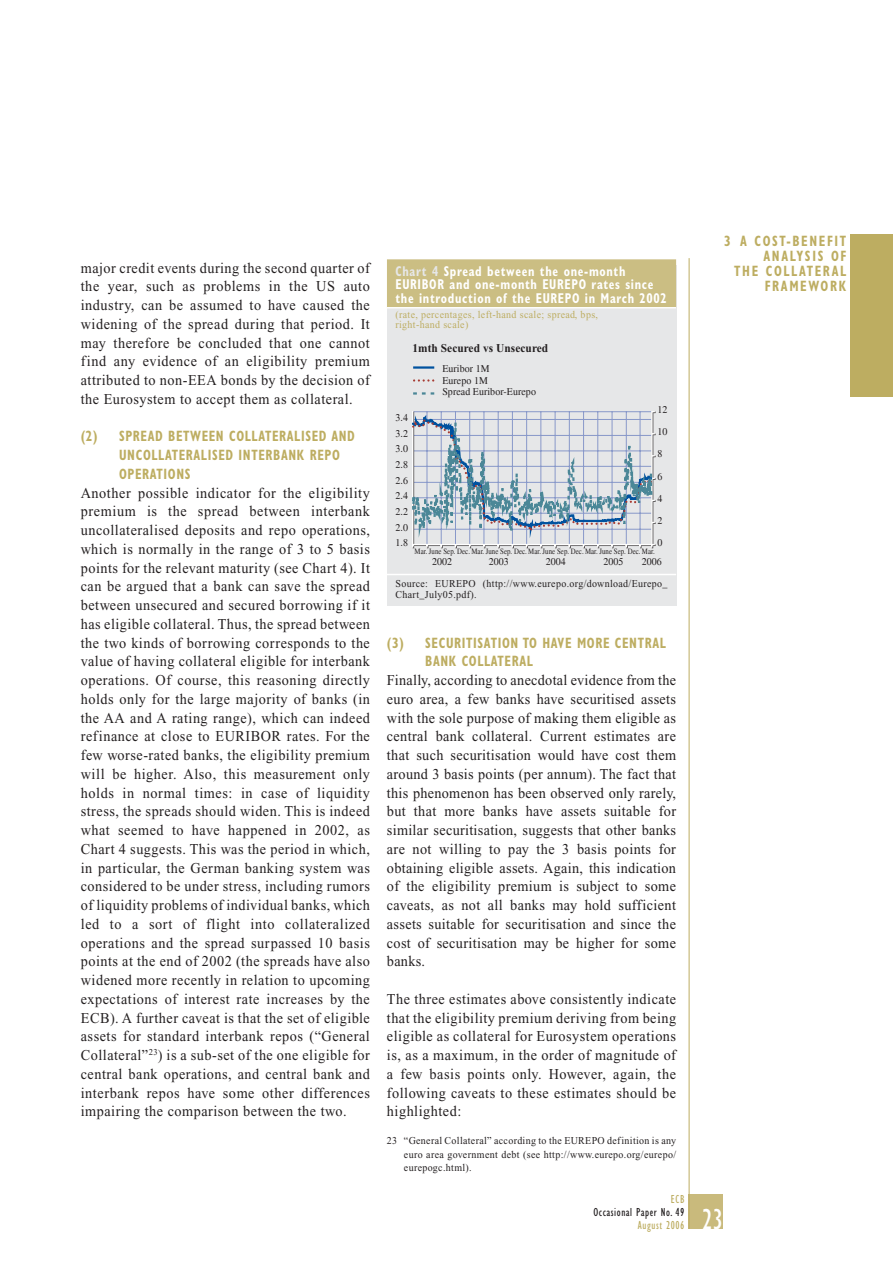
<style>
.page{position:relative;width:893px;height:1263px;background:#fff}
.page>*{position:absolute;margin:0;border:0;box-sizing:border-box;transform-origin:0 0}
.t1{font:condensed 30px "Gill Sans";color:#fff;scale:.95 1}
.t2{font:15px/18.8px "Times New Roman";letter-spacing:.035em;color:#231f20;text-align:justify;scale:.95 1}
.t3{font:700 condensed 15px/18.8px "Gill Sans";letter-spacing:.05em;color:#bdad61;scale:.85 1}
.t4{font:700 condensed 15px/15px "Gill Sans";letter-spacing:.13em;color:#bdad61;text-align:right;scale:.85 1}
.t5{font:700 condensed 14.25px/13.5px "Gill Sans";letter-spacing:.055em;color:#fff;scale:.85 1}
.t6{font:700 12px "Times New Roman";letter-spacing:.005em;color:#231f20;scale:.95 1}
.t7{font:condensed 12px "Gill Sans";letter-spacing:.05em;color:#231f20;scale:.95 1}
.t8{font:condensed 12px "Gill Sans";letter-spacing:.05em;color:#bdad61;scale:.95 1}
.t9{font:10.5px/13.5px "Times New Roman";letter-spacing:.035em;color:#231f20;scale:.95 1}
.t10{font:10.5px/12px "Times";letter-spacing:.005em;color:#231f20;scale:.95 1}
.t11{font:10.5px/10.5px "Times New Roman";letter-spacing:.035em;color:#bdad61;scale:.95 1}
.t12{font:8.25px "Times";letter-spacing:.005em;color:#231f20;scale:.83 1}
.s1{color:#e6e7e8}
</style>
<div class="page">
<div style="left:689px;top:1195px;width:34px;height:34px;background:#c9ba7c"></div>
<hr style="left:689px;top:258px;width:1px;height:971px;background:#bdad61">
<div style="left:850px;top:235px;width:43px;height:162px;background:#bdad61"></div>
<div style="left:387px;top:265px;width:289px;height:341px;background:#e6e7e8"></div>
<div style="left:387px;top:259px;width:289px;height:49px;background:#cbbe83"></div>
<hr style="left:387px;top:307px;width:289px;height:2px;background:#fff">
<hr style="left:387px;top:574px;width:289px;height:1px;background:#fff">
<svg style="left:411px;top:259px;width:243px;height:290px"></svg>
<hr style="left:413px;top:366px;width:21px;height:3px;background:#00529f">
<svg style="left:413px;top:392px;width:21px;height:3px"></svg>
<svg style="left:414px;top:379px;width:19px;height:3px"></svg>
<p class="t2" style="left:81px;top:260px;width:306px">major credit events during the second quarter of the year, such as problems in the US auto industry, can be assumed to have caused the widening of the spread during that period. It may therefore be concluded that one cannot find any evidence of an eligibility premium attributed to non-EEA bonds by the decision of the Eurosystem to accept them as collateral.</p>
<p class="t3" style="left:119px;top:428px;width:279px;text-indent:-38px">(2) SPREAD BETWEEN COLLATERALISED AND<br>UNCOLLATERALISED INTERBANK REPO<br>OPERATIONS</p>
<p class="t2" style="left:81px;top:485px;width:306px">Another possible indicator for the eligibility premium is the spread between interbank uncollateralised deposits and repo operations, which is normally in the range of 3 to 5 basis points for the relevant maturity (see Chart 4). It can be argued that a bank can save the spread between unsecured and secured borrowing if it has eligible collateral. Thus, the spread between the two kinds of borrowing corresponds to the value of having collateral eligible for interbank operations. Of course, this reasoning directly holds only for the large majority of banks (in the AA and A rating range), which can indeed refinance at close to EURIBOR rates. For the few worse-rated banks, the eligibility premium will be higher. Also, this measurement only holds in normal times: in case of liquidity stress, the spreads should widen. This is indeed what seemed to have happened in 2002, as Chart 4 suggests. This was the period in which, in particular, the German banking system was considered to be under stress, including rumors of liquidity problems of individual banks, which led to a sort of flight into collateralized operations and the spread surpassed 10 basis points at the end of 2002 (the spreads have also widened more recently in relation to upcoming expectations of interest rate increases by the ECB). A further caveat is that the set of eligible assets for standard interbank repos (“General Collateral”<sup>23</sup>) is a sub-set of the one eligible for central bank operations, and central bank and interbank repos have some other differences impairing the comparison between the two.</p>
<p class="t5" style="left:395px;top:266px;width:321px"><span class="s1">Chart 4</span> Spread between the one-month<br>EURIBOR and one-month EUREPO rates since the introduction of the EUREPO in March 2002</p>
<p class="t11" style="left:395px;top:310px;width:215px">(rate, percentages, left-hand scale; spread, bps, right-hand scale)</p>
<p class="t6" style="left:412px;top:344px;width:144px">1mth Secured vs Unsecured</p>
<p class="t10" style="left:442px;top:362px;width:100px">Euribor 1M<br>Eurepo 1M<br>Spread Euribor-Eurepo</p>
<p class="t10" style="left:395px;top:411px;width:15px">3.4</p>
<p class="t10" style="left:395px;top:427px;width:15px">3.2</p>
<p class="t10" style="left:395px;top:443px;width:15px">3.0</p>
<p class="t10" style="left:395px;top:458px;width:15px">2.8</p>
<p class="t10" style="left:395px;top:474px;width:15px">2.6</p>
<p class="t10" style="left:395px;top:490px;width:15px">2.4</p>
<p class="t10" style="left:395px;top:505px;width:15px">2.2</p>
<p class="t10" style="left:395px;top:521px;width:15px">2.0</p>
<p class="t10" style="left:395px;top:537px;width:15px">1.8</p>
<p class="t10" style="left:657px;top:404px;width:12px">12</p>
<p class="t10" style="left:657px;top:426px;width:12px">10</p>
<p class="t10" style="left:657px;top:448px;width:7px">8</p>
<p class="t10" style="left:657px;top:470px;width:7px">6</p>
<p class="t10" style="left:657px;top:492px;width:7px">4</p>
<p class="t10" style="left:657px;top:514px;width:7px">2</p>
<p class="t10" style="left:657px;top:537px;width:7px">0</p>
<p class="t12" style="left:415px;top:547px;width:291px">Mar. June Sep. Dec. Mar. June Sep. Dec. Mar. June Sep. Dec. Mar. June Sep. Dec. Mar.</p>
<p class="t10" style="left:432px;top:555px;width:23px">2002</p>
<p class="t10" style="left:489px;top:555px;width:23px">2003</p>
<p class="t10" style="left:546px;top:555px;width:23px">2004</p>
<p class="t10" style="left:604px;top:555px;width:23px">2005</p>
<p class="t10" style="left:642px;top:555px;width:23px">2006</p>
<p class="t9" style="left:395px;top:579px;width:288px;line-height:10.5px">Source: EUREPO (http://www.eurepo.org/download/Eurepo_<br>Chart_July05.pdf).</p>
<p class="t3" style="left:425px;top:635px;width:285px;text-indent:-38px">(3) SECURITISATION TO HAVE MORE CENTRAL<br>BANK COLLATERAL</p>
<p class="t2" style="left:387px;top:672px;width:306px">Finally, according to anecdotal evidence from the euro area, a few banks have securitised assets with the sole purpose of making them eligible as central bank collateral. Current estimates are that such securitisation would have cost them around 3 basis points (per annum). The fact that this phenomenon has been observed only rarely, but that more banks have assets suitable for similar securitisation, suggests that other banks are not willing to pay the 3 basis points for obtaining eligible assets. Again, this indication of the eligibility premium is subject to some caveats, as not all banks may hold sufficient assets suitable for securitisation and since the cost of securitisation may be higher for some banks.</p>
<p class="t2" style="left:387px;top:991px;width:306px">The three estimates above consistently indicate that the eligibility premium deriving from being eligible as collateral for Eurosystem operations is, as a maximum, in the order of magnitude of a few basis points only. However, again, the following caveats to these estimates should be highlighted:</p>
<p class="t9" style="left:404px;top:1135px;width:288px;text-align:justify;text-indent:-17px">23 “General Collateral” according to the EUREPO definition is any euro area government debt (see http://www.eurepo.org/eurepo/ eurepogc.html).</p>
<p class="t8" style="left:671px;top:1195px;width:16px">ECB</p>
<p class="t7" style="left:593px;top:1208px;width:97px">Occasional Paper No. 49</p>
<p class="t8" style="left:638px;top:1220px;width:51px">August 2006</p>
<p class="t4" style="left:724px;top:235px;width:145px">3 A COST-BENEFIT<br>ANALYSIS OF<br>THE COLLATERAL<br>FRAMEWORK</p>
<h1 class="t1" style="left:702px;top:1208px;width:23px">23</h1>
</div>
